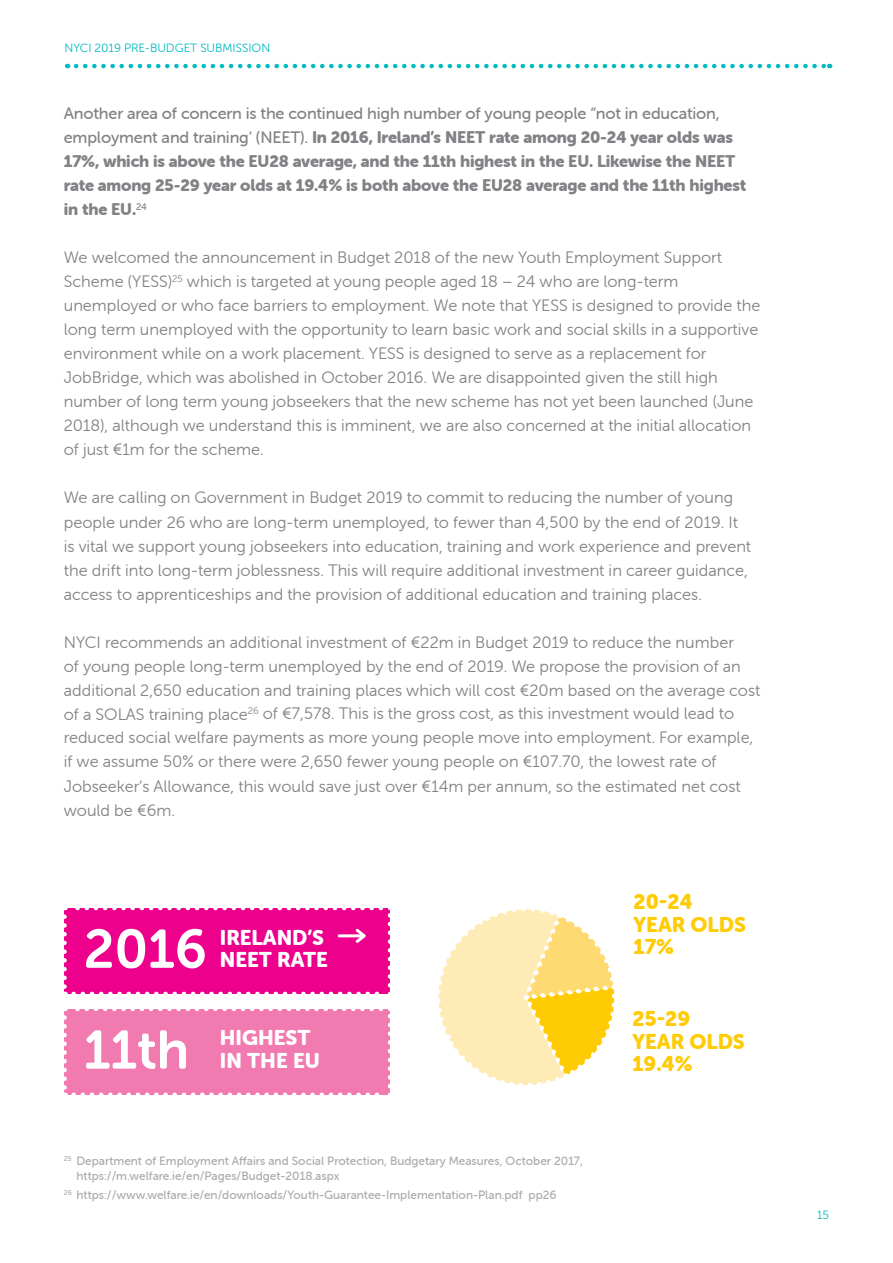
<style>
.page{position:relative;width:893px;height:1263px;background:#fff}
.page>*{position:absolute;margin:0;border:0;box-sizing:border-box;transform-origin:0 0}
.t1{font:54px "Museo Sans Rounded 700";color:#fff}
.t2{font:21px/22.5px "Museo Sans Rounded 900";color:#ffcb05}
.t3{font:21px/22.5px "Museo Sans Rounded 900";color:#fff}
.t4{font:16.5px/24px "Museo Sans Rounded 300";color:#818285}
.t5{font:16.5px/24px "Museo Sans Rounded 900";letter-spacing:-.01em;color:#818285}
.t6{font:16.5px "Museo Sans Rounded 500";letter-spacing:-.01em;color:#818285}
.t7{font:12px/15px "Museo Sans Rounded 500";color:#abaaac}
.t8{font:12px "Museo Sans Rounded 300";color:#00bbc1}
.s1{font-family:"Museo Sans Rounded 500"}
</style>
<div class="page">
<svg style="left:76px;top:64px;width:754px;height:4px"></svg>
<svg style="left:438px;top:909px;width:177px;height:177px"></svg>
<div style="left:65px;top:908px;width:325px;height:86px;background:#ec008c"></div>
<svg style="left:64px;top:917px;width:3px;height:77px"></svg>
<svg style="left:74px;top:992px;width:316px;height:2px"></svg>
<svg style="left:388px;top:908px;width:2px;height:77px"></svg>
<svg style="left:65px;top:908px;width:316px;height:2px"></svg>
<div style="left:65px;top:1009px;width:325px;height:86px;background:#f17bb0"></div>
<svg style="left:64px;top:1017px;width:3px;height:78px"></svg>
<svg style="left:74px;top:1092px;width:316px;height:3px"></svg>
<svg style="left:388px;top:1009px;width:2px;height:77px"></svg>
<svg style="left:65px;top:1009px;width:316px;height:2px"></svg>
<hr style="left:339px;top:934px;width:25px;height:3px;background:#fff">
<svg style="left:353px;top:928px;width:13px;height:15px"></svg>
<p class="t8" style="left:65px;top:41px;width:207px">NYCI 2019 PRE-BUDGET SUBMISSION</p>
<p class="t6" style="left:64px;top:105px;width:657px">Another area of concern is the continued high number of young people “not in education,</p>
<p class="t5" style="left:64px;top:126px;width:684px"><span class="s1">employment and training’ (NEET).</span> In 2016, Ireland’s NEET rate among 20-24 year olds was 17%, which is above the EU28 average, and the 11th highest in the EU. Likewise the NEET rate among 25-29 year olds at 19.4% is both above the EU28 average and the 11th highest in the EU.<sup>24</sup></p>
<p class="t4" style="left:64px;top:246px;width:698px">We welcomed the announcement in Budget 2018 of the new Youth Employment Support Scheme (YESS)<sup>25</sup> which is targeted at young people aged 18 – 24 who are long-term unemployed or who face barriers to employment. We note that YESS is designed to provide the long term unemployed with the opportunity to learn basic work and social skills in a supportive environment while on a work placement. YESS is designed to serve as a replacement for JobBridge, which was abolished in October 2016. We are disappointed given the still high number of long term young jobseekers that the new scheme has not yet been launched (June 2018), although we understand this is imminent, we are also concerned at the initial allocation of just €1m for the scheme.</p>
<p class="t4" style="left:64px;top:486px;width:689px">We are calling on Government in Budget 2019 to commit to reducing the number of young people under 26 who are long-term unemployed, to fewer than 4,500 by the end of 2019. It is vital we support young jobseekers into education, training and work experience and prevent the drift into long-term joblessness. This will require additional investment in career guidance, access to apprenticeships and the provision of additional education and training places.</p>
<p class="t4" style="left:64px;top:630px;width:698px">NYCI recommends an additional investment of €22m in Budget 2019 to reduce the number<br>of young people long-term unemployed by the end of 2019. We propose the provision of an additional 2,650 education and training places which will cost €20m based on the average cost of a SOLAS training place<sup>26</sup> of €7,578. This is the gross cost, as this investment would lead to reduced social welfare payments as more young people move into employment. For example, if we assume 50% or there were 2,650 fewer young people on €107.70, the lowest rate of Jobseeker’s Allowance, this would save just over €14m per annum, so the estimated net cost would be €6m.</p>
<p class="t2" style="left:634px;top:891px;width:114px">20-24<br>YEAR OLDS</p>
<h1 class="t1" style="left:84px;top:919px;width:125px">2016</h1>
<p class="t2" style="left:634px;top:936px;width:42px">17%</p>
<p class="t3" style="left:220px;top:926px;width:110px">IRELAND’S<br>NEET RATE</p>
<h1 class="t1" style="left:84px;top:1020px;width:107px">11th</h1>
<p class="t3" style="left:220px;top:1027px;width:102px">HIGHEST<br>IN THE EU</p>
<p class="t7" style="left:77px;top:1153px;width:508px;text-indent:-13px"><sup>25</sup> Department of Employment Affairs and Social Protection, Budgetary Measures, October 2017, https://m.welfare.ie/en/Pages/Budget-2018.aspx</p>
<p class="t7" style="left:64px;top:1187px;width:494px"><sup>26</sup> https://www.welfare.ie/en/downloads/Youth-Guarantee-Implementation-Plan.pdf pp26</p>
<p class="t2" style="left:633px;top:1008px;width:114px">25-29<br>YEAR OLDS<br>19.4%</p>
<p class="t8" style="left:817px;top:1208px;width:13px">15</p>
</div>
